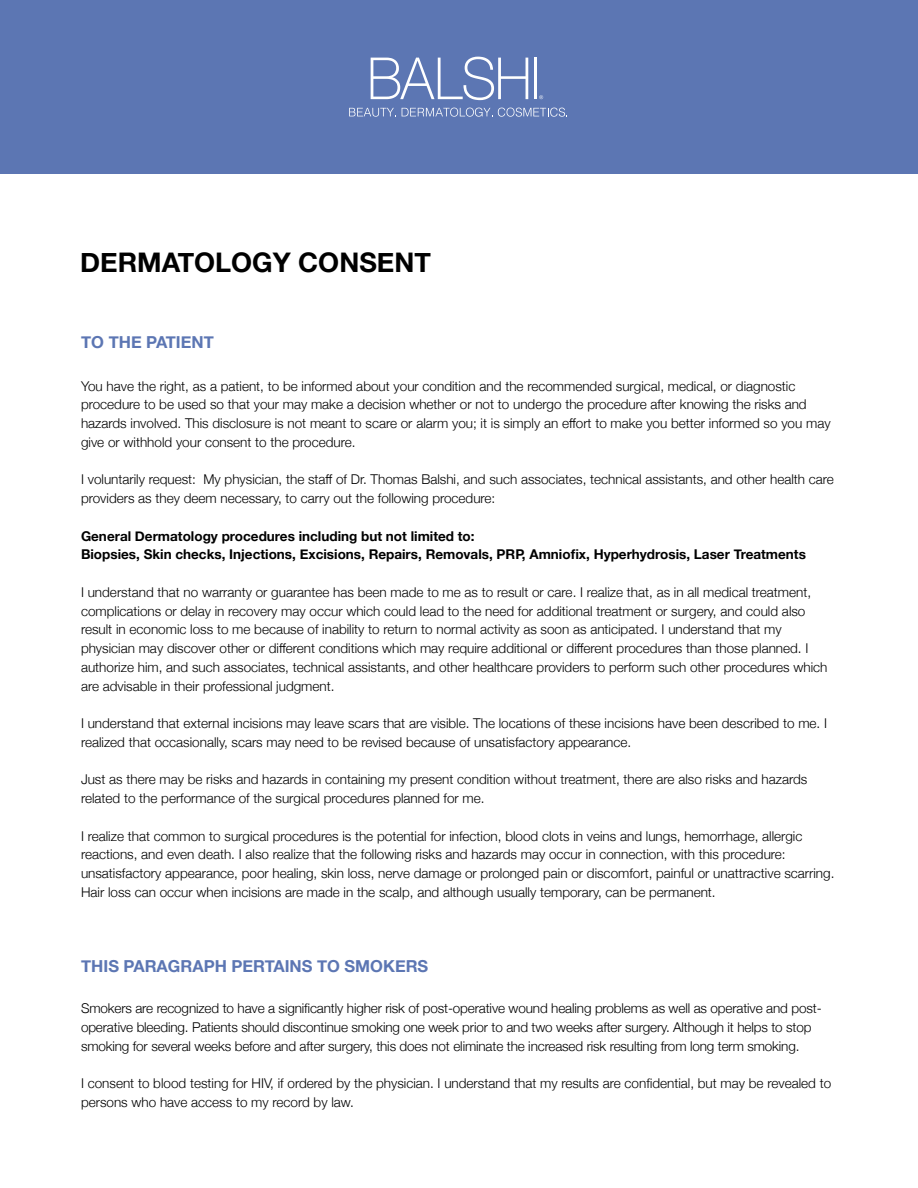
<style>
.page{position:relative;width:918px;height:1188px;background:#fff}
.page>*{position:absolute;margin:0;border:0;box-sizing:border-box;transform-origin:0 0}
.t1{font:700 27px "Helvetica Neue";color:#000}
.t2{font:700 16.5px "Helvetica Neue";color:#5c76b3}
.t3{font:300 13.5px/18.8px "Helvetica Neue";color:#000}
.t4{font:700 13.5px/18.8px "Helvetica Neue";color:#000}
</style>
<div class="page">
<div style="left:0;top:0;width:918px;height:173px;background:#5c76b3"></div>
<svg style="left:371px;top:57px;width:157px;height:43px"></svg>
<hr style="left:534px;top:58px;width:3px;height:41px;background:#fff">
<svg style="left:539px;top:95px;width:4px;height:4px"></svg>
<svg style="left:349px;top:108px;width:47px;height:9px"></svg>
<svg style="left:402px;top:108px;width:165px;height:9px"></svg>
<h1 class="t1" style="left:80px;top:241px;width:352px">DERMATOLOGY CONSENT</h1>
<p class="t2" style="left:81px;top:329px;width:134px">TO THE PATIENT</p>
<p class="t3" style="left:81px;top:375px;width:751px">You have the right, as a patient, to be informed about your condition and the recommended surgical, medical, or diagnostic procedure to be used so that your may make a decision whether or not to undergo the procedure after knowing the risks and hazards involved. This disclosure is not meant to scare or alarm you; it is simply an effort to make you better informed so you may give or withhold your consent to the procedure.</p>
<p class="t3" style="left:81px;top:469px;width:754px">I voluntarily request: My physician, the staff of Dr. Thomas Balshi, and such associates, technical assistants, and other health care providers as they deem necessary, to carry out the following procedure:</p>
<p class="t4" style="left:81px;top:527px;width:726px">General Dermatology procedures including but not limited to:<br>Biopsies, Skin checks, Injections, Excisions, Repairs, Removals, PRP, Amniofix, Hyperhydrosis, Laser Treatments</p>
<p class="t3" style="left:81px;top:582px;width:748px">I understand that no warranty or guarantee has been made to me as to result or care. I realize that, as in all medical treatment, complications or delay in recovery may occur which could lead to the need for additional treatment or surgery, and could also result in economic loss to me because of inability to return to normal activity as soon as anticipated. I understand that my physician may discover other or different conditions which may require additional or different procedures than those planned. I authorize him, and such associates, technical assistants, and other healthcare providers to perform such other procedures which are advisable in their professional judgment.</p>
<p class="t3" style="left:81px;top:713px;width:748px">I understand that external incisions may leave scars that are visible. The locations of these incisions have been described to me. I realized that occasionally, scars may need to be revised because of unsatisfactory appearance.</p>
<p class="t3" style="left:81px;top:769px;width:728px">Just as there may be risks and hazards in containing my present condition without treatment, there are also risks and hazards related to the performance of the surgical procedures planned for me.</p>
<p class="t3" style="left:81px;top:826px;width:755px">I realize that common to surgical procedures is the potential for infection, blood clots in veins and lungs, hemorrhage, allergic reactions, and even death. I also realize that the following risks and hazards may occur in connection, with this procedure: unsatisfactory appearance, poor healing, skin loss, nerve damage or prolonged pain or discomfort, painful or unattractive scarring.<br>Hair loss can occur when incisions are made in the scalp, and although usually temporary, can be permanent.</p>
<p class="t2" style="left:81px;top:953px;width:349px">THIS PARAGRAPH PERTAINS TO SMOKERS</p>
<p class="t3" style="left:81px;top:998px;width:742px">Smokers are recognized to have a significantly higher risk of post-operative wound healing problems as well as operative and post&shy;operative bleeding. Patients should discontinue smoking one week prior to and two weeks after surgery. Although it helps to stop smoking for several weeks before and after surgery, this does not eliminate the increased risk resulting from long term smoking.</p>
<p class="t3" style="left:81px;top:1073px;width:752px">I consent to blood testing for HIV, if ordered by the physician. I understand that my results are confidential, but may be revealed to persons who have access to my record by law.</p>
</div>
